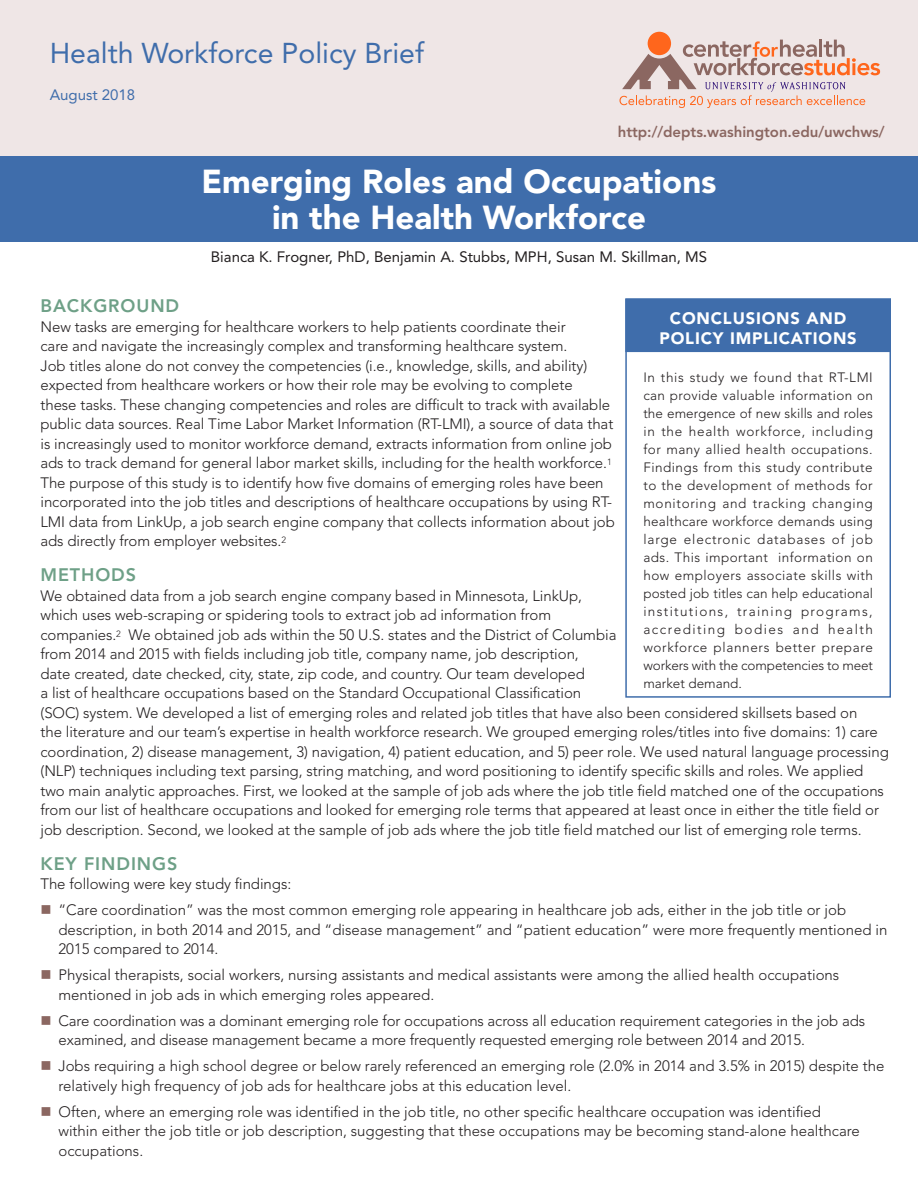
<style>
.page{position:relative;width:918px;height:1188px;background:#fff}
.page>*{position:absolute;margin:0;border:0;box-sizing:border-box;transform-origin:0 0}
.Main_Header{font:900 33px/36px "Avenir";color:#fff;text-align:center}
.Date{font:28.5px "Avenir";color:#3f6dab}
.Subhead_1{font:800 18px "Avenir";letter-spacing:.05em;color:#6ea087}
.Subhead_2{font:900 16.5px/19.5px "Avenir";letter-spacing:.05em;color:#fff;text-align:center}
.Body_Copy{font:300 15px/19.5px "Avenir";letter-spacing:-.005em;color:#231f20}
.Bullets_Last{font:300 15px/19.5px "Avenir";color:#231f20}
.Authors{font:15px "Avenir";color:#231f20}
.Body_Copy-2{font:800 15px "Avenir";letter-spacing:-.005em;color:#8b6761}
.Date-2{font:15px "Avenir";color:#3f6dab}
.Conclusions{font:300 13.5px/18px "Avenir";letter-spacing:-.01em;color:#231f20;text-align:justify}
.s1{color:#8b6761}
</style>
<div class="page">
<div style="left:0;top:0;width:918px;height:242px;background:#3f6dab"></div>
<div style="left:625px;top:298px;width:266px;height:400px;border:2px solid #3f6dab"></div>
<div style="left:0;top:0;width:918px;height:156px;background:#efe6e6"></div>
<div style="left:648px;top:32px;width:23px;height:23px;background:#ff661c;border-radius:50%"></div>
<svg style="left:620px;top:40px;width:260px;height:68px"></svg>
<div style="left:625px;top:298px;width:266px;height:54px;background:#3f6dab;border:2px solid #3f6dab"></div>
<p class="Date" style="left:50px;top:37px;width:376px">Health Workforce Policy Brief</p>
<p class="Date-2" style="left:50px;top:86px;width:87px">August 2018</p>
<p class="Body_Copy-2" style="left:618px;top:123px;width:268px">http://depts.washington.edu/uwchws/</p>
<p class="Main_Header" style="left:201px;top:163px;width:517px">Emerging Roles and Occupations in the Health Workforce</p>
<p class="Authors" style="left:211px;top:248px;width:498px">Bianca K. Frogner, PhD, Benjamin A. Stubbs, MPH, Susan M. Skillman, MS</p>
<p class="Subhead_1" style="left:40px;top:295px;width:140px">BACKGROUND</p>
<p class="Body_Copy" style="left:40px;top:317px;width:576px">New tasks are emerging for healthcare workers to help patients coordinate their<br>care and navigate the increasingly complex and transforming healthcare system.<br>Job titles alone do not convey the competencies (i.e., knowledge, skills, and ability) expected from healthcare workers or how their role may be evolving to complete<br>these tasks. These changing competencies and roles are difficult to track with available public data sources. Real Time Labor Market Information (RT-LMI), a source of data that is increasingly used to monitor workforce demand, extracts information from online job ads to track demand for general labor market skills, including for the health workforce.<sup>1<br></sup>The purpose of this study is to identify how five domains of emerging roles have been incorporated into the job titles and descriptions of healthcare occupations by using RT-LMI data from LinkUp, a job search engine company that collects information about job ads directly from employer websites.<sup>2</sup></p>
<p class="Subhead_1" style="left:40px;top:564px;width:97px">METHODS</p>
<p class="Body_Copy" style="left:40px;top:586px;width:850px">We obtained data from a job search engine company based in Minnesota, LinkUp,<br>which uses web-scraping or spidering tools to extract job ad information from<br>companies.<sup>2</sup> We obtained job ads within the 50 U.S. states and the District of Columbia<br>from 2014 and 2015 with fields including job title, company name, job description,<br>date created, date checked, city, state, zip code, and country. Our team developed<br>a list of healthcare occupations based on the Standard Occupational Classification<br>(SOC) system. We developed a list of emerging roles and related job titles that have also been considered skillsets based on<br>the literature and our team’s expertise in health workforce research. We grouped emerging roles/titles into five domains: 1) care coordination, 2) disease management, 3) navigation, 4) patient education, and 5) peer role. We used natural language processing (NLP) techniques including text parsing, string matching, and word positioning to identify specific skills and roles. We applied two main analytic approaches. First, we looked at the sample of job ads where the job title field matched one of the occupations from our list of healthcare occupations and looked for emerging role terms that appeared at least once in either the title field or job description. Second, we looked at the sample of job ads where the job title field matched our list of emerging role terms.</p>
<p class="Subhead_1" style="left:40px;top:853px;width:138px">KEY FINDINGS</p>
<p class="Body_Copy" style="left:40px;top:874px;width:252px">The following were key study findings:</p>
<p class="Bullets_Last" style="left:58px;top:900px;width:831px;text-indent:-18px"><span class="s1">■</span> “Care coordination” was the most common emerging role appearing in healthcare job ads, either in the job title or job description, in both 2014 and 2015, and “disease management” and “patient education” were more frequently mentioned in<br>2015 compared to 2014.</p>
<p class="Bullets_Last" style="left:58px;top:965px;width:782px;text-indent:-18px"><span class="s1">■</span> Physical therapists, social workers, nursing assistants and medical assistants were among the allied health occupations mentioned in job ads in which emerging roles appeared.</p>
<p class="Bullets_Last" style="left:58px;top:1011px;width:808px;text-indent:-18px"><span class="s1">■</span> Care coordination was a dominant emerging role for occupations across all education requirement categories in the job ads examined, and disease management became a more frequently requested emerging role between 2014 and 2015.</p>
<p class="Bullets_Last" style="left:58px;top:1056px;width:828px;text-indent:-18px"><span class="s1">■</span> Jobs requiring a high school degree or below rarely referenced an emerging role (2.0% in 2014 and 3.5% in 2015) despite the relatively high frequency of job ads for healthcare jobs at this education level.</p>
<p class="Bullets_Last" style="left:58px;top:1102px;width:803px;text-indent:-18px"><span class="s1">■</span> Often, where an emerging role was identified in the job title, no other specific healthcare occupation was identified within either the job title or job description, suggesting that these occupations may be becoming stand-alone healthcare occupations.</p>
<p class="Subhead_2" style="left:660px;top:309px;width:199px">CONCLUSIONS AND<br>POLICY IMPLICATIONS</p>
<p class="Conclusions" style="left:643px;top:368px;width:231px">In this study we found that RT-LMI can provide valuable information on the emergence of new skills and roles in the health workforce, including for many allied health occupations.<br>Findings from this study contribute to the development of methods for monitoring and tracking changing healthcare workforce demands using large electronic databases of job ads. This important information on how employers associate skills with posted job titles can help educational institutions, training programs, accrediting bodies and health workforce planners better prepare workers with the competencies to meet market demand.</p>
</div>
